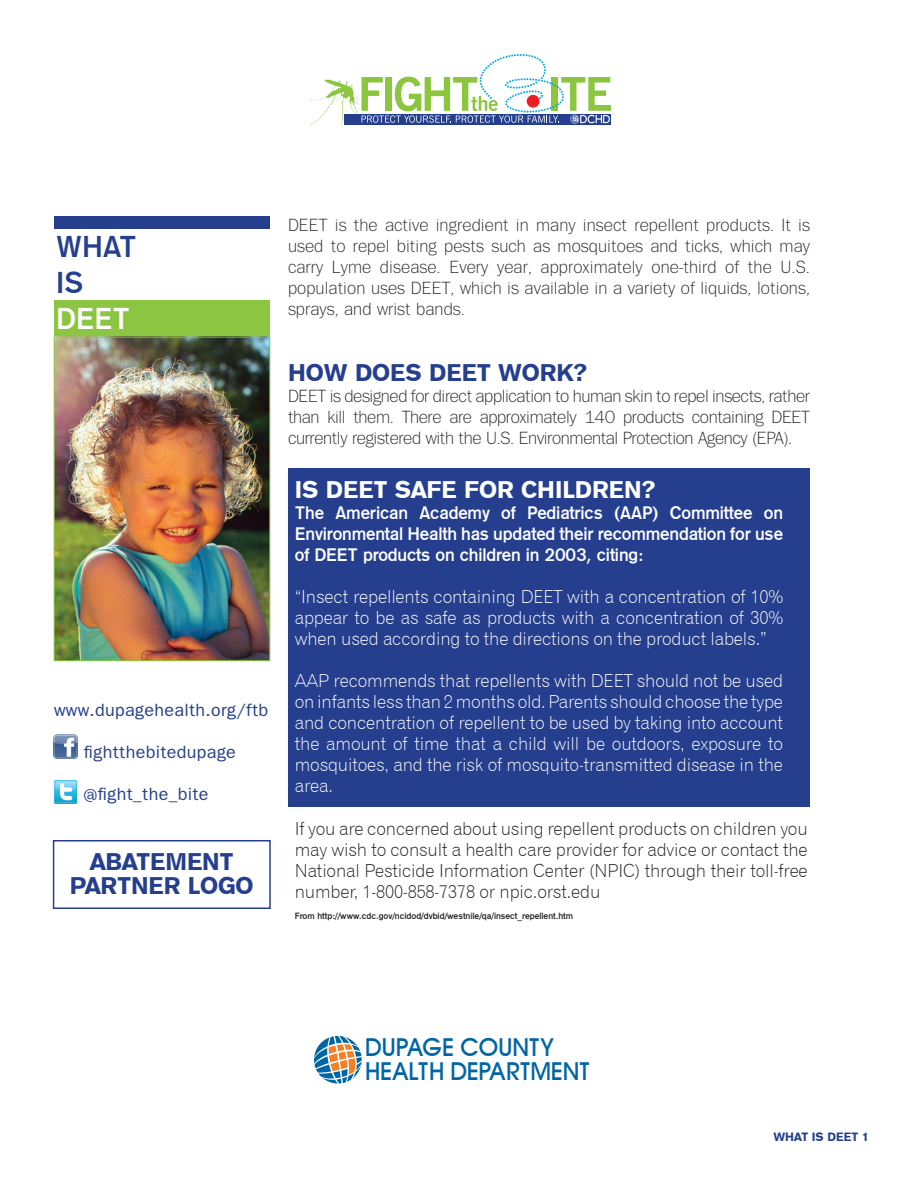
<style>
.page{position:relative;width:918px;height:1188px;background:#fff}
.page>*{position:absolute;margin:0;border:0;box-sizing:border-box;transform-origin:0 0}
.t1{font:30px/36px "Gothic 725 BT Bold A";color:#253f8e}
.t2{font:30px "Gothic 725 BT Bold A";color:#fff}
.t3{font:500 24.75px/24.2px "Avant Garde IT Cby BT";color:#0065a4}
.t4{font:24px/24px "Gothic 725 BT Black A";color:#253f8e;text-align:center}
.t5{font:24px "Gothic 725 BT Black A";color:#fff}
.t6{font:300 18px/21px "Tee Franklin";letter-spacing:-.01em;color:#231f20;text-align:justify}
.t7{font:18px/21px "Gothic 720 BT Light B";letter-spacing:-.01em;color:#fff;text-align:justify}
.t8{font:18px/21px "Gothic 720 BT Light B";letter-spacing:-.01em;color:#231f20;text-align:justify}
.t9{font:18px/21px "Gothic 725 BT Bold A";letter-spacing:-.01em;color:#fff;text-align:justify}
.t10{font:500 18px "Tee Franklin";letter-spacing:.02em;color:#253f8e}
.t11{font:12px "Gothic 725 BT Black A";color:#253f8e}
.t12{font:9px "Gothic 725 BT Bold A";color:#231f20}
</style>
<div class="page">
<div style="left:54px;top:216px;width:216px;height:13px;background:#253f8e"></div>
<svg style="left:314px;top:1036px;width:48px;height:48px"></svg>
<img style="left:309px;top:77px;width:79px;height:49px">
<div style="left:344px;top:114px;width:267px;height:10px;background:#253f8e"></div>
<svg style="left:362px;top:54px;width:249px;height:70px"></svg>
<div style="left:54px;top:300px;width:216px;height:37px;background:#8cc542"></div>
<img style="left:54px;top:781px;width:23px;height:23px">
<img style="left:54px;top:735px;width:23px;height:23px">
<img style="left:56px;top:339px;width:212px;height:320px">
<div style="left:54px;top:337px;width:216px;height:324px;border:1px solid #8bc63e"></div>
<div style="left:288px;top:469px;width:522px;height:338px;background:#253f8e"></div>
<div style="left:53px;top:840px;width:218px;height:69px;border:2px solid #253f8e"></div>
<h1 class="t1" style="left:56px;top:229px;width:82px">WHAT<br>IS</h1>
<h1 class="t2" style="left:56px;top:302px;width:75px">DEET</h1>
<p class="t10" style="left:54px;top:700px;width:216px">www.dupagehealth.org/ftb</p>
<p class="t10" style="left:84px;top:742px;width:154px">fightthebitedupage</p>
<p class="t10" style="left:83px;top:784px;width:127px">@fight_the_bite</p>
<h3 class="t4" style="left:70px;top:850px;width:185px">ABATEMENT<br>PARTNER LOGO</h3>
<p class="t6" style="left:288px;top:214px;width:524px">DEET is the active ingredient in many insect repellent products. It is used to repel biting pests such as mosquitoes and ticks, which may carry Lyme disease. Every year, approximately one-third of the U.S. population uses DEET, which is available in a variety of liquids, lotions, sprays, and wrist bands.</p>
<h3 class="t4" style="left:288px;top:360px;width:301px">HOW DOES DEET WORK?</h3>
<p class="t6" style="left:288px;top:385px;width:524px">DEET is designed for direct application to human skin to repel insects, rather than kill them. There are approximately 140 products containing DEET currently registered with the U.S. Environmental Protection Agency (EPA).</p>
<h3 class="t5" style="left:295px;top:475px;width:47px">IS DEET</h3>
<h3 class="t5" style="left:395px;top:475px;width:17px">SAFE</h3>
<h3 class="t5" style="left:464px;top:475px;width:17px">FOR</h3>
<h3 class="t5" style="left:521px;top:475px;width:16px">CHILDREN</h3>
<h3 class="t5" style="left:642px;top:475px;width:15px">?</h3>
<p class="t9" style="left:295px;top:502px;width:490px">The American Academy of Pediatrics (AAP) Committee on Environmental Health has updated their recommendation for use of DEET products on children in 2003, citing:</p>
<p class="t7" style="left:295px;top:586px;width:490px">“Insect repellents containing DEET with a concentration of 10% appear to be as safe as products with a concentration of 30% when used according to the directions on the product labels.”</p>
<p class="t7" style="left:295px;top:670px;width:490px">AAP recommends that repellents with DEET should not be used on infants less than 2 months old. Parents should choose the type and concentration of repellent to be used by taking into account the amount of time that a child will be outdoors, exposure to mosquitoes, and the risk of mosquito-transmitted disease in the area.</p>
<p class="t8" style="left:295px;top:818px;width:514px">If you are concerned about using repellent products on children you may wish to consult a health care provider for advice or contact the National Pesticide Information Center (NPIC) through their toll-free number, 1-800-858-7378 or npic.orst.edu</p>
<p class="t12" style="left:295px;top:911px;width:280px">From http://www.cdc.gov/ncidod/dvbid/westnile/qa/insect_repellent.htm</p>
<h2 class="t3" style="left:365px;top:1035px;width:226px">DUPAGE COUNTY<br>HEALTH DEPARTMENT</h2>
<p class="t11" style="left:773px;top:1129px;width:21px">WHAT</p>
<p class="t11" style="left:812px;top:1129px;width:24px">IS DEET</p>
<p class="t11" style="left:862px;top:1129px;width:9px">1</p>
</div>
